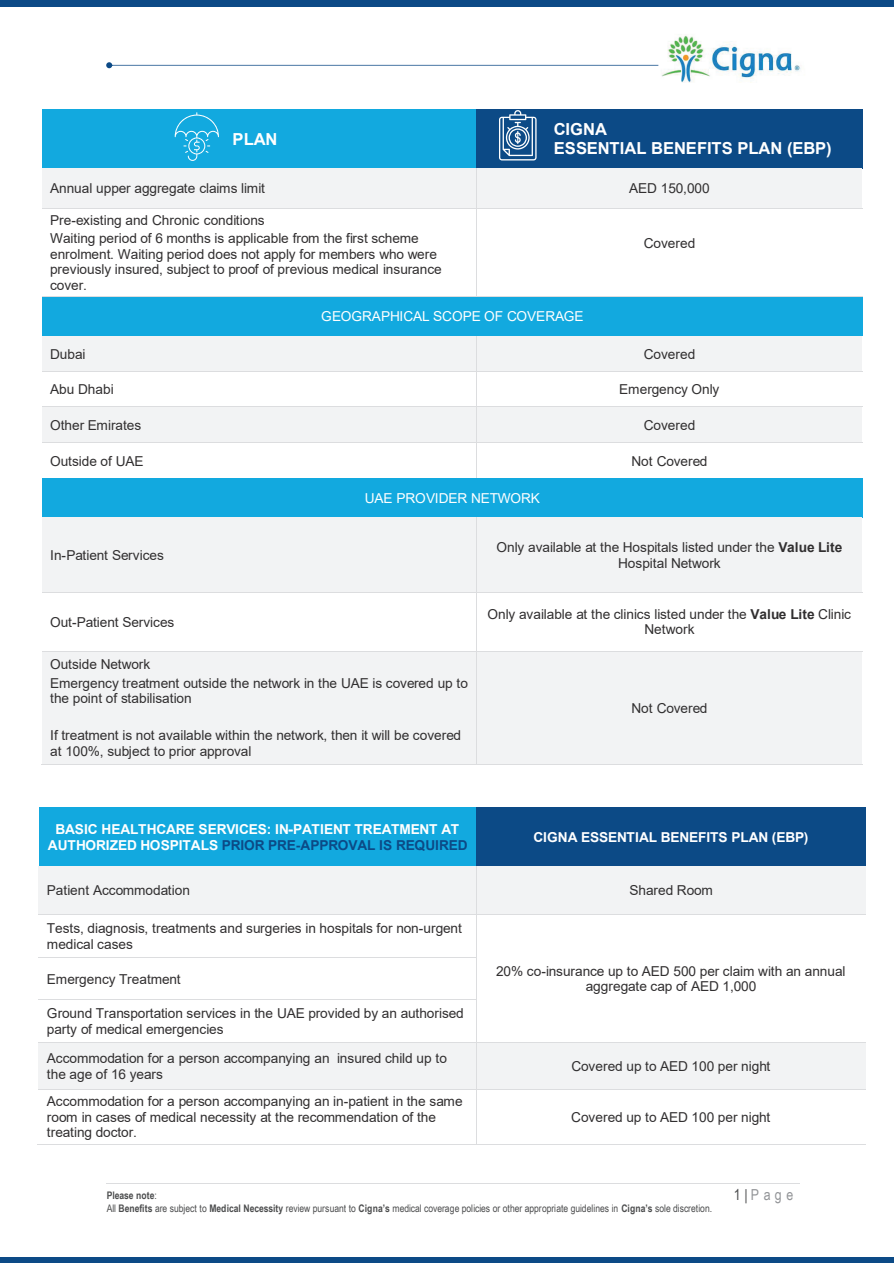
<style>
.page{position:relative;width:894px;height:1263px;background:#fff}
.page>*{position:absolute;margin:0;border:0;box-sizing:border-box;transform-origin:0 0}
.t1{font:700 16.5px/18.8px "Arial";color:#fff}
.t2{font:15.15px "Arial Narrow";color:#939598}
.t3{font:13.65px/15.5px "Arial";letter-spacing:-.005em;color:#312f30}
.t4{font:700 13.65px/15.5px "Arial";letter-spacing:-.01em;color:#fff;text-align:center}
.t5{font:13.65px "Arial";letter-spacing:-.01em;color:#fff}
.t6{font:10.5px "Arial Narrow";letter-spacing:-.01em;color:#4b4c4d}
.t7{font:700 10.5px "Arial Narrow";color:#4b4c4d}
.s1{font-weight:700}
.s2{font-family:"Cambria Math";font-weight:400}
.s3{color:#0c4a86}
.s4{font-weight:400}
.s5{color:#4b4c4d}
</style>
<div class="page">
<img style="left:658px;top:35px;width:143px;height:48px">
<hr style="left:106px;top:1183px;width:693px;height:1px;background:#dcdddf">
<div style="left:0;top:0;width:893px;height:7px;background:#0c4a86"></div>
<svg style="left:106px;top:62px;width:552px;height:6px"></svg>
<div style="left:0;top:1258px;width:893px;height:5px;background:#0c4a86"></div>
<div style="left:42px;top:109px;width:182px;height:60px;background:#12a9df"></div>
<div style="left:224px;top:109px;width:252px;height:60px;background:#12a9df"></div>
<div style="left:476px;top:109px;width:69px;height:60px;background:#0c4a86"></div>
<div style="left:545px;top:109px;width:316px;height:60px;background:#0c4a86"></div>
<div style="left:42px;top:169px;width:433px;height:39px;background:#f2f3f4"></div>
<div style="left:476px;top:169px;width:385px;height:39px;background:#f2f3f4"></div>
<hr style="left:475px;top:169px;width:1px;height:39px;background:#dcdddf">
<hr style="left:42px;top:208px;width:433px;height:1px;background:#dcdddf">
<hr style="left:476px;top:208px;width:386px;height:1px;background:#dcdddf">
<hr style="left:475px;top:209px;width:1px;height:87px;background:#dcdddf">
<div style="left:42px;top:296px;width:819px;height:40px;background:#12a9df"></div>
<hr style="left:42px;top:296px;width:433px;height:1px;background:#dcdddf">
<hr style="left:476px;top:296px;width:386px;height:1px;background:#dcdddf">
<div style="left:42px;top:336px;width:433px;height:35px;background:#f2f3f4"></div>
<div style="left:476px;top:336px;width:385px;height:35px;background:#f2f3f4"></div>
<hr style="left:475px;top:336px;width:1px;height:35px;background:#dcdddf">
<hr style="left:42px;top:371px;width:433px;height:1px;background:#dcdddf">
<hr style="left:476px;top:371px;width:386px;height:1px;background:#dcdddf">
<hr style="left:475px;top:372px;width:1px;height:35px;background:#dcdddf">
<div style="left:42px;top:407px;width:433px;height:36px;background:#f2f3f4"></div>
<div style="left:476px;top:407px;width:385px;height:36px;background:#f2f3f4"></div>
<hr style="left:42px;top:407px;width:433px;height:1px;background:#dcdddf">
<hr style="left:476px;top:407px;width:386px;height:1px;background:#dcdddf">
<hr style="left:475px;top:407px;width:1px;height:36px;background:#dcdddf">
<hr style="left:42px;top:443px;width:433px;height:1px;background:#dcdddf">
<hr style="left:476px;top:443px;width:386px;height:1px;background:#dcdddf">
<hr style="left:475px;top:443px;width:1px;height:35px;background:#dcdddf">
<div style="left:42px;top:478px;width:819px;height:40px;background:#12a9df"></div>
<div style="left:42px;top:518px;width:433px;height:74px;background:#f2f3f4"></div>
<div style="left:476px;top:518px;width:385px;height:74px;background:#f2f3f4"></div>
<hr style="left:475px;top:518px;width:1px;height:74px;background:#dcdddf">
<hr style="left:42px;top:592px;width:433px;height:1px;background:#dcdddf">
<hr style="left:476px;top:592px;width:386px;height:1px;background:#dcdddf">
<hr style="left:475px;top:593px;width:1px;height:58px;background:#dcdddf">
<div style="left:42px;top:651px;width:433px;height:113px;background:#f2f3f4"></div>
<div style="left:476px;top:651px;width:385px;height:113px;background:#f2f3f4"></div>
<hr style="left:42px;top:651px;width:433px;height:1px;background:#dcdddf">
<hr style="left:476px;top:651px;width:386px;height:1px;background:#dcdddf">
<hr style="left:41px;top:764px;width:434px;height:1px;background:#dcdddf">
<hr style="left:475px;top:651px;width:1px;height:113px;background:#dcdddf">
<hr style="left:476px;top:764px;width:386px;height:1px;background:#dcdddf">
<div style="left:39px;top:808px;width:437px;height:58px;background:#12a9df"></div>
<div style="left:476px;top:808px;width:389px;height:58px;background:#0c4a86"></div>
<div style="left:39px;top:866px;width:437px;height:48px;background:#f2f3f4"></div>
<div style="left:476px;top:866px;width:389px;height:48px;background:#f2f3f4"></div>
<hr style="left:475px;top:866px;width:1px;height:48px;background:#dcdddf">
<hr style="left:39px;top:914px;width:436px;height:1px;background:#dcdddf">
<hr style="left:476px;top:914px;width:389px;height:1px;background:#dcdddf">
<hr style="left:475px;top:915px;width:1px;height:42px;background:#dcdddf">
<hr style="left:39px;top:957px;width:436px;height:1px;background:#dcdddf">
<hr style="left:475px;top:958px;width:1px;height:41px;background:#dcdddf">
<hr style="left:39px;top:999px;width:436px;height:1px;background:#dcdddf">
<hr style="left:475px;top:1000px;width:1px;height:42px;background:#dcdddf">
<div style="left:39px;top:1043px;width:437px;height:46px;background:#f2f3f4"></div>
<div style="left:476px;top:1043px;width:389px;height:46px;background:#f2f3f4"></div>
<hr style="left:39px;top:1042px;width:436px;height:1px;background:#dcdddf">
<hr style="left:476px;top:1042px;width:389px;height:1px;background:#dcdddf">
<hr style="left:475px;top:1043px;width:1px;height:46px;background:#dcdddf">
<hr style="left:39px;top:1089px;width:436px;height:1px;background:#dcdddf">
<hr style="left:476px;top:1089px;width:389px;height:1px;background:#dcdddf">
<hr style="left:37px;top:1144px;width:438px;height:1px;background:#dcdddf">
<hr style="left:475px;top:1090px;width:1px;height:54px;background:#dcdddf">
<hr style="left:476px;top:1144px;width:389px;height:1px;background:#dcdddf">
<svg style="left:499px;top:110px;width:37px;height:50px"></svg>
<svg style="left:175px;top:112px;width:44px;height:49px"></svg>
<p class="t1" style="left:232px;top:130px;width:47px">PLAN</p>
<p class="t1" style="left:553px;top:120px;width:279px">CIGNA<br>ESSENTIAL BENEFITS PLAN (EBP)</p>
<p class="t3" style="left:50px;top:181px;width:216px">Annual upper aggregate claims limit</p>
<p class="t3" style="left:628px;top:181px;width:82px">AED 150,000</p>
<p class="t3" style="left:50px;top:211px;width:370px;line-height:18.3px">Pre-existing and Chronic conditions<br>Waiting period of 6 months is applicable from the first scheme</p>
<p class="t3" style="left:50px;top:246px;width:393px">enrolment. Waiting period does not apply for members who were previously insured, subject to proof of previous medical insurance cover.</p>
<p class="t3" style="left:643px;top:235px;width:53px">Covered</p>
<p class="t5" style="left:321px;top:307px;width:264px">GEOGRAPHICAL SCOPE OF COVERAGE</p>
<p class="t3" style="left:50px;top:346px;width:37px">Dubai</p>
<p class="t3" style="left:643px;top:346px;width:53px">Covered</p>
<p class="t3" style="left:50px;top:382px;width:65px">Abu Dhabi</p>
<p class="t3" style="left:619px;top:382px;width:102px">Emergency Only</p>
<p class="t3" style="left:50px;top:417px;width:93px">Other Emirates</p>
<p class="t3" style="left:643px;top:417px;width:53px">Covered</p>
<p class="t3" style="left:50px;top:453px;width:95px">Outside of UAE</p>
<p class="t3" style="left:631px;top:453px;width:77px">Not Covered</p>
<p class="t5" style="left:364px;top:489px;width:177px">UAE PROVIDER NETWORK</p>
<p class="t3" style="left:50px;top:547px;width:115px">In-Patient Services</p>
<p class="t3" style="left:496px;top:539px;width:347px;text-align:center">Only available at the Hospitals listed under the <span class="s1">Value Lite<br></span>Hospital Network</p>
<p class="t3" style="left:50px;top:614px;width:126px">Out-Patient Services</p>
<p class="t3" style="left:487px;top:606px;width:365px;text-align:center">Only available at the clinics listed under the <span class="s1">Value Lite</span> Clinic<br>Network</p>
<p class="t3" style="left:50px;top:655px;width:419px;line-height:18.3px">Outside Network<br>Emergency treatment outside the network in the UAE is covered up to</p>
<p class="t3" style="left:50px;top:691px;width:143px">the point of stabilisation</p>
<p class="t3" style="left:50px;top:728px;width:412px">If treatment is not available within the network, then it will be covered at 100%, subject to prior approval</p>
<p class="t3" style="left:631px;top:700px;width:77px">Not Covered</p>
<p class="t4" style="left:48px;top:822px;width:421px">BASIC HEALTHCARE SERVICES: IN<span class="s2">-</span>PATIENT TREATMENT AT<br>AUTHORIZED HOSPITALS <span class="s3">PRIOR PRE-APPROVAL IS REQUIRED</span></p>
<p class="t4" style="left:533px;top:829px;width:276px">CIGNA ESSENTIAL BENEFITS PLAN (EBP)</p>
<p class="t3" style="left:47px;top:882px;width:144px">Patient Accommodation</p>
<p class="t3" style="left:629px;top:882px;width:85px">Shared Room</p>
<p class="t3" style="left:47px;top:920px;width:416px">Tests, diagnosis, treatments and surgeries in hospitals for non-urgent medical cases</p>
<p class="t3" style="left:496px;top:963px;width:351px;line-height:15.9px;text-align:center">20% co-insurance up to AED 500 per claim with an annual aggregate cap of AED 1,000</p>
<p class="t3" style="left:47px;top:971px;width:135px">Emergency Treatment</p>
<p class="t3" style="left:47px;top:1005px;width:418px;line-height:15.9px">Ground Transportation services in the UAE provided by an authorised party of medical emergencies</p>
<p class="t3" style="left:47px;top:1050px;width:401px">Accommodation for a person accompanying an insured child up to the age of 16 years</p>
<p class="t3" style="left:571px;top:1058px;width:200px">Covered up to AED 100 per night</p>
<p class="t3" style="left:47px;top:1093px;width:417px">Accommodation for a person accompanying an in-patient in the same room in cases of medical necessity at the recommendation of the treating doctor.</p>
<p class="t3" style="left:571px;top:1109px;width:200px">Covered up to AED 100 per night</p>
<p class="t7" style="left:107px;top:1187px;width:52px">Please note<span class="s4">:</span></p>
<p class="t2" style="left:733px;top:1183px;width:61px"><span class="s5">1|</span>Page</p>
<p class="t6" style="left:107px;top:1200px;width:607px">All <span class="s1">Benefits</span> are subject to <span class="s1">Medical Necessity</span> review pursuant to <span class="s1">Cigna’s</span> medical coverage policies or other appropriate guidelines in <span class="s1">Cigna’s</span> sole discretion.</p>
</div>
